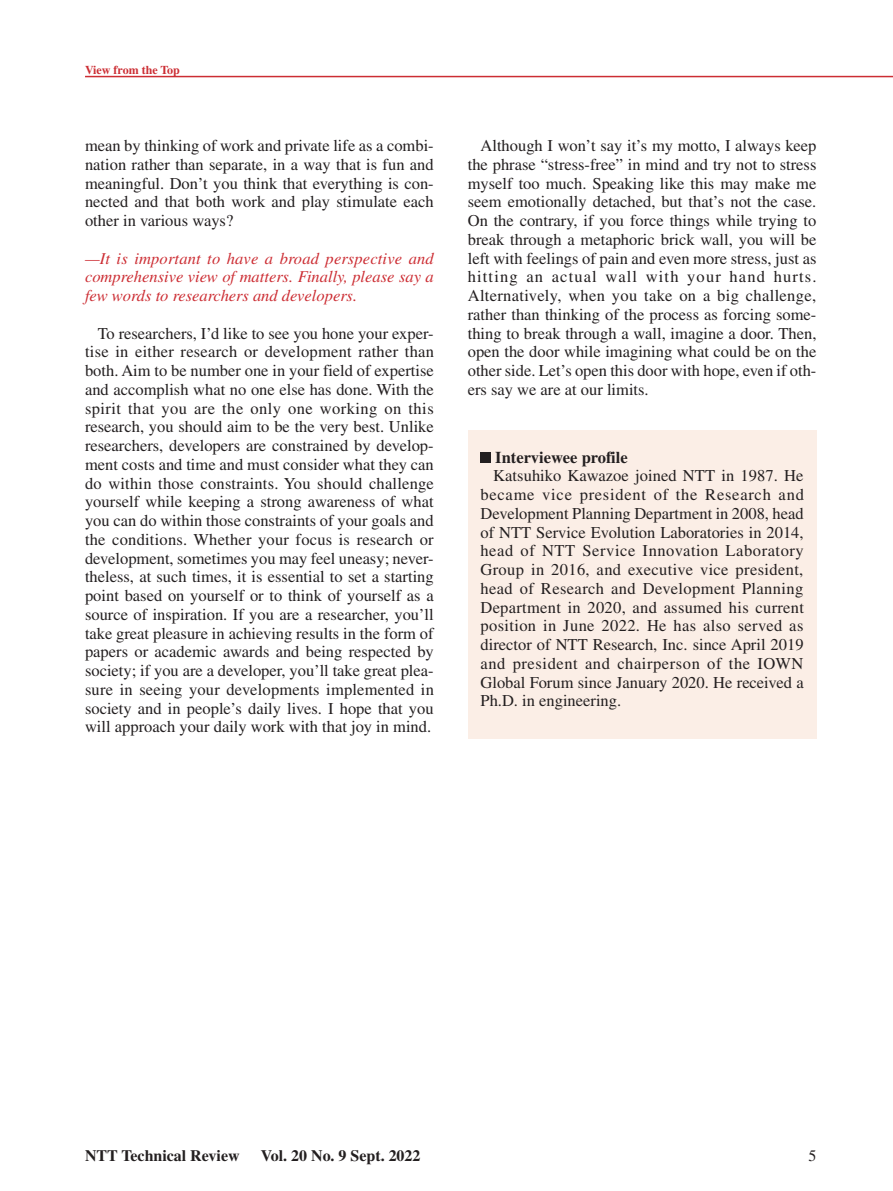
<style>
.page{position:relative;width:893px;height:1191px;background:#fff}
.page>*{position:absolute;margin:0;border:0;box-sizing:border-box;transform-origin:0 0}
.t1{font:16.5px/18.8px "Times";color:#231f20;text-align:justify}
.t2{font:italic 16.5px/18.8px "Times";color:#cc2d33;text-align:justify}
.t3{font:700 16.5px "Times";color:#231f20}
.t4{font:700 15.9px "Times";color:#231f20}
.t5{font:15.9px "Times";color:#231f20}
.t6{font:700 12px "Times";color:#cc2d33}
</style>
<div class="page">
<hr style="left:85px;top:76px;width:808px;height:1px;background:#cc2d33">
<div style="left:468px;top:430px;width:348px;height:308px;background:#fbeee6"></div>
<div style="left:480px;top:452px;width:11px;height:10px;background:#231f20"></div>
<p class="t6" style="left:85px;top:63px;width:96px">View from the Top</p>
<p class="t1" style="left:85px;top:136px;width:350px">mean by thinking of work and private life as a combi&shy;nation rather than separate, in a way that is fun and meaningful. Don’t you think that everything is con&shy;nected and that both work and play stimulate each other in various ways?</p>
<p class="t2" style="left:85px;top:249px;width:350px">—It is important to have a broad perspective and comprehensive view of matters. Finally, please say a few words to researchers and developers.</p>
<p class="t1" style="left:85px;top:324px;width:350px;text-indent:13px">To researchers, I’d like to see you hone your exper&shy;tise in either research or development rather than both. Aim to be number one in your field of expertise and accomplish what no one else has done. With the spirit that you are the only one working on this research, you should aim to be the very best. Unlike researchers, developers are constrained by develop&shy;ment costs and time and must consider what they can do within those constraints. You should challenge yourself while keeping a strong awareness of what you can do within those constraints of your goals and the conditions. Whether your focus is research or development, sometimes you may feel uneasy; never&shy;theless, at such times, it is essential to set a starting point based on yourself or to think of yourself as a source of inspiration. If you are a researcher, you’ll take great pleasure in achieving results in the form of papers or academic awards and being respected by society; if you are a developer, you’ll take great plea&shy;sure in seeing your developments implemented in society and in people’s daily lives. I hope that you will approach your daily work with that joy in mind.</p>
<p class="t1" style="left:468px;top:136px;width:350px;text-indent:13px">Although I won’t say it’s my motto, I always keep the phrase “stress-free” in mind and try not to stress myself too much. Speaking like this may make me seem emotionally detached, but that’s not the case.<br>On the contrary, if you force things while trying to break through a metaphoric brick wall, you will be left with feelings of pain and even more stress, just as hitting an actual wall with your hand hurts.<br>Alternatively, when you take on a big challenge, rather than thinking of the process as forcing some&shy;thing to break through a wall, imagine a door. Then, open the door while imagining what could be on the other side. Let’s open this door with hope, even if oth&shy;ers say we are at our limits.</p>
<p class="t3" style="left:495px;top:447px;width:134px">Interviewee profile</p>
<p class="t1" style="left:480px;top:466px;width:325px;text-indent:13px">Katsuhiko Kawazoe joined NTT in 1987. He became vice president of the Research and Development Planning Department in 2008, head of NTT Service Evolution Laboratories in 2014, head of NTT Service Innovation Laboratory Group in 2016, and executive vice president, head of Research and Development Planning Department in 2020, and assumed his current position in June 2022. He has also served as director of NTT Research, Inc. since April 2019 and president and chairperson of the IOWN Global Forum since January 2020. He received a Ph.D. in engineering.</p>
<p class="t4" style="left:85px;top:1146px;width:156px">NTT Technical Review</p>
<p class="t4" style="left:261px;top:1146px;width:161px">Vol. 20 No. 9 Sept. 2022</p>
<p class="t5" style="left:808px;top:1146px;width:9px">5</p>
</div>
